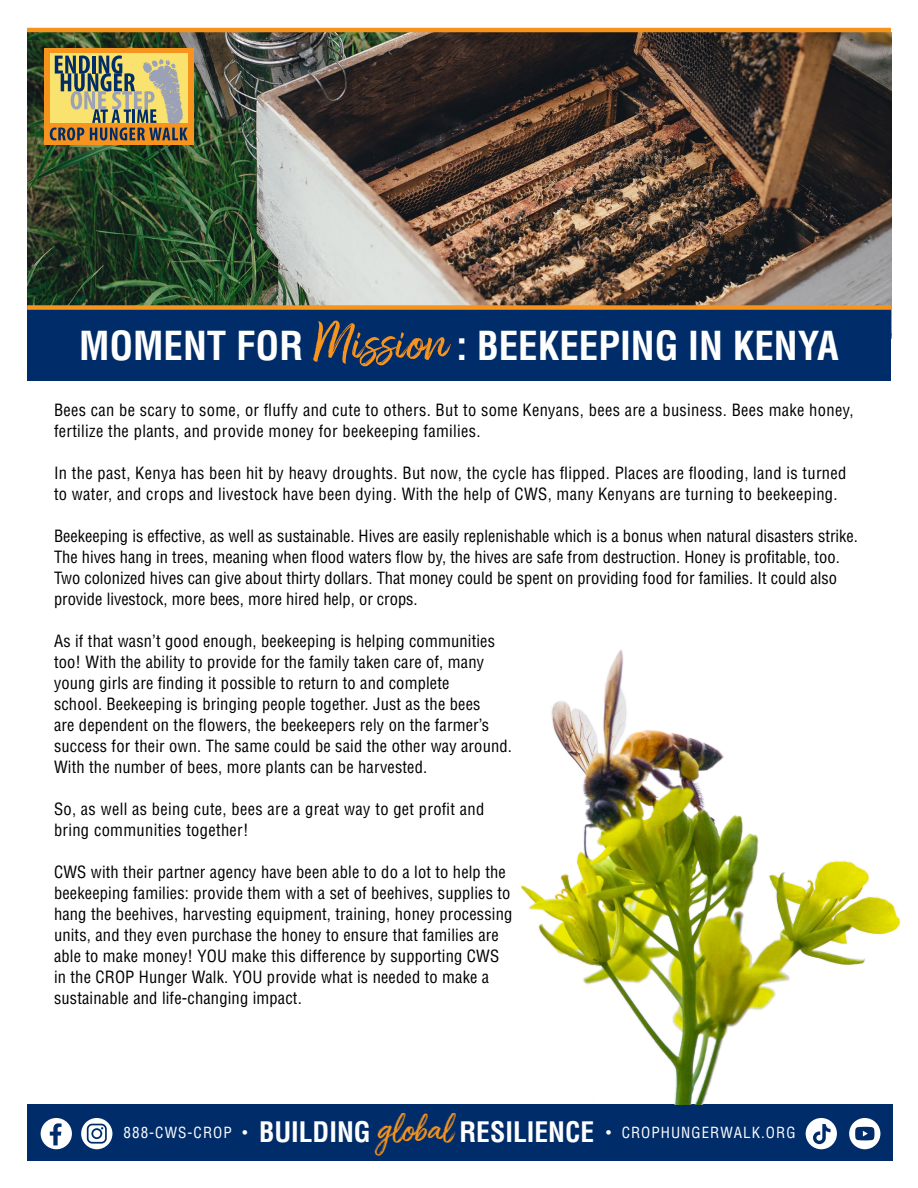
<style>
.page{position:relative;width:918px;height:1188px;background:#fff}
.page>*{position:absolute;margin:0;border:0;box-sizing:border-box;transform-origin:0 0}
.t1{font:700 condensed 39px "Helvetica LT Std";color:#fff}
.t2{font:condensed 16.5px/21px "Helvetica LT Std";letter-spacing:.01em;color:#000}
.t3{font:condensed 15px "Helvetica LT Std";letter-spacing:.07em;color:#fff}
.s1{font-family:"Amithen";font-weight:400;font-stretch:normal;font-size:53.1px;color:#f7941e}
.s2{font-weight:700;font-size:27.6px}
.s3{font-family:"Amithen";font-stretch:normal;font-size:37.5px;color:#f7941e}
</style>
<div class="page">
<img style="left:27px;top:32px;width:864px;height:273px">
<div style="left:27px;top:1105px;width:865px;height:56px;background:#002d6a"></div>
<div style="left:27px;top:310px;width:864px;height:71px;background:#002d6a"></div>
<hr style="left:27px;top:28px;width:864px;height:4px;background:#f7941e">
<div style="left:27px;top:305px;width:864px;height:5px;background:#f7941e"></div>
<svg style="left:44px;top:48px;width:150px;height:96px;background:#f59b26"></svg>
<svg style="left:50px;top:55px;width:138px;height:85px;background:#aea36e"></svg>
<svg style="left:41px;top:1118px;width:31px;height:31px"></svg>
<svg style="left:81px;top:1118px;width:31px;height:31px"></svg>
<svg style="left:806px;top:1118px;width:31px;height:31px"></svg>
<svg style="left:849px;top:1118px;width:31px;height:31px"></svg>
<img style="left:513px;top:650px;width:388px;height:455px">
<h1 class="t1" style="left:79px;top:322px;width:761px">MOMENT FOR <span class="s1">Mission</span> : BEEKEEPING IN KENYA</h1>
<p class="t2" style="left:54px;top:399px;width:801px">Bees can be scary to some, or fluffy and cute to others. But to some Kenyans, bees are a business. Bees make honey, fertilize the plants, and provide money for beekeeping families.</p>
<p class="t2" style="left:54px;top:462px;width:794px">In the past, Kenya has been hit by heavy droughts. But now, the cycle has flipped. Places are flooding, land is turned to water, and crops and livestock have been dying. With the help of CWS, many Kenyans are turning to beekeeping.</p>
<p class="t2" style="left:54px;top:525px;width:805px">Beekeeping is effective, as well as sustainable. Hives are easily replenishable which is a bonus when natural disasters strike.<br>The hives hang in trees, meaning when flood waters flow by, the hives are safe from destruction. Honey is profitable, too.<br>Two colonized hives can give about thirty dollars. That money could be spent on providing food for families. It could also provide livestock, more bees, more hired help, or crops.</p>
<p class="t2" style="left:54px;top:630px;width:460px">As if that wasn’t good enough, beekeeping is helping communities too! With the ability to provide for the family taken care of, many young girls are finding it possible to return to and complete<br>school. Beekeeping is bringing people together. Just as the bees<br>are dependent on the flowers, the beekeepers rely on the farmer’s success for their own. The same could be said the other way around.<br>With the number of bees, more plants can be harvested.</p>
<p class="t2" style="left:54px;top:798px;width:432px">So, as well as being cute, bees are a great way to get profit and bring communities together!</p>
<p class="t2" style="left:54px;top:861px;width:460px">CWS with their partner agency have been able to do a lot to help the beekeeping families: provide them with a set of beehives, supplies to hang the beehives, harvesting equipment, training, honey processing units, and they even purchase the honey to ensure that families are able to make money! YOU make this difference by supporting CWS in the CROP Hunger Walk. YOU provide what is needed to make a sustainable and life-changing impact.</p>
<p class="t3" style="left:124px;top:1123px;width:673px">888-CWS-CROP • <span class="s2">BUILDING</span> <span class="s3">global</span> <span class="s2">RESILIENCE</span> • CROPHUNGERWALK.ORG</p>
</div>
